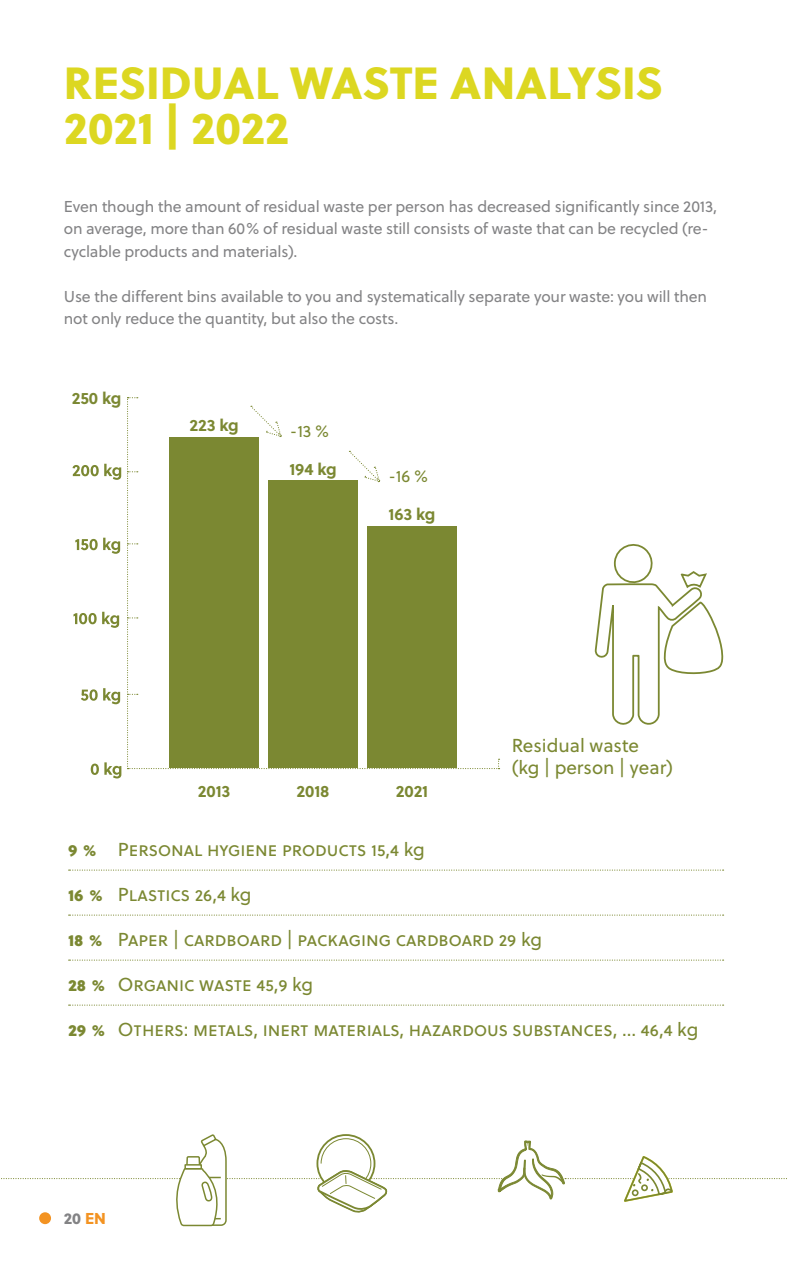
<style>
.page{position:relative;width:787px;height:1263px;background:#fff}
.page>*{position:absolute;margin:0;border:0;box-sizing:border-box;transform-origin:0 0}
.t1{font:45px/45px "Soleil Xb";color:#dcd721}
.t2{font:18.75px/22.5px "Soleil";color:#7b8832}
.t3{font:700 16.5px "Soleil";letter-spacing:-.01em;color:#7b8832}
.t4{font:16.5px "Soleil";color:#7b8832}
.t5{font:15.75px/22.5px "Soleil";letter-spacing:-.01em;color:#838385}
.t6{font:15.75px "Soleil Xb";color:#838385}
.s1{font-family:"Soleil Xb"}
.s2{color:#f39322}
</style>
<div class="page">
<svg style="left:69px;top:869px;width:654px;height:2px"></svg>
<svg style="left:69px;top:914px;width:654px;height:2px"></svg>
<svg style="left:69px;top:959px;width:654px;height:2px"></svg>
<svg style="left:69px;top:1004px;width:654px;height:2px"></svg>
<svg style="left:73px;top:464px;width:48px;height:16px"></svg>
<svg style="left:75px;top:538px;width:45px;height:16px"></svg>
<svg style="left:73px;top:612px;width:46px;height:16px"></svg>
<svg style="left:81px;top:688px;width:39px;height:16px"></svg>
<svg style="left:91px;top:762px;width:30px;height:16px"></svg>
<svg style="left:594px;top:544px;width:129px;height:181px"></svg>
<svg style="left:127px;top:397px;width:372px;height:372px"></svg>
<svg style="left:1px;top:1134px;width:786px;height:93px"></svg>
<h1 class="t1" style="left:64px;top:58px;width:601px">RESIDUAL WASTE ANALYSIS<br>2021 | 2022</h1>
<p class="t5" style="left:64px;top:194px;width:654px">Even though the amount of residual waste per person has decreased significantly since 2013, on average, more than 60% of residual waste still consists of waste that can be recycled (re&shy;cyclable products and materials).</p>
<p class="t5" style="left:64px;top:284px;width:645px">Use the different bins available to you and systematically separate your waste: you will then not only reduce the quantity, but also the costs.</p>
<p class="t3" style="left:72px;top:385px;width:51px">250 kg</p>
<p class="t3" style="left:190px;top:412px;width:51px">223 kg</p>
<p class="t4" style="left:290px;top:419px;width:41px">-13 %</p>
<p class="t3" style="left:289px;top:456px;width:49px">194 kg</p>
<p class="t4" style="left:388px;top:464px;width:41px">-16 %</p>
<p class="t3" style="left:388px;top:502px;width:48px">163 kg</p>
<p class="t3" style="left:198px;top:779px;width:34px">2013</p>
<p class="t3" style="left:297px;top:779px;width:34px">2018</p>
<p class="t3" style="left:396px;top:779px;width:34px">2021</p>
<p class="t2" style="left:512px;top:733px;width:162px">Residual waste<br>(kg | person | year)</p>
<p class="t2" style="left:68px;top:837px;width:358px"><span class="s1">9 %</span> Personal hygiene products 15,4 kg</p>
<p class="t2" style="left:68px;top:882px;width:185px"><span class="s1">16 %</span> Plastics 26,4 kg</p>
<p class="t2" style="left:68px;top:927px;width:475px"><span class="s1">18 %</span> Paper | cardboard | packaging cardboard 29 kg</p>
<p class="t2" style="left:68px;top:972px;width:247px"><span class="s1">28 %</span> Organic waste 45,9 kg</p>
<p class="t2" style="left:68px;top:1017px;width:631px"><span class="s1">29 %</span> Others: metals, inert materials, hazardous substances, … 46,4 kg</p>
<p class="t6" style="left:64px;top:1206px;width:44px">20 <span class="s2">EN</span></p>
</div>
